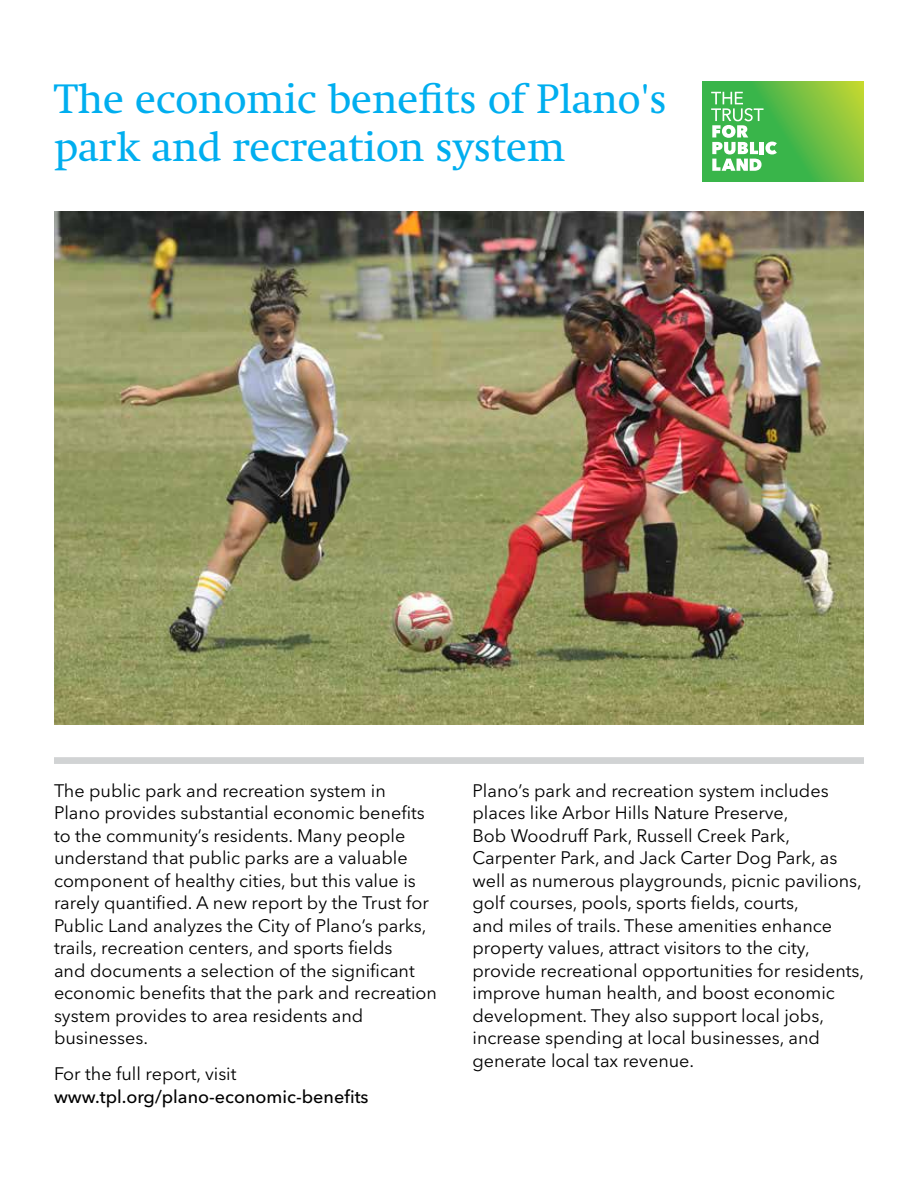
<style>
.page{position:relative;width:918px;height:1188px;background:#fff}
.page>*{position:absolute;margin:0;border:0;box-sizing:border-box;transform-origin:0 0}
.t1{font:42px/48px "Swift Neue LT Pro";color:#00aeef}
.t2{font:18px/22.5px "Avenir Next LT Pro";color:#000}
.t3{font:500 18px "Avenir Next LT Pro";color:#000}
</style>
<div class="page">
<img style="left:54px;top:211px;width:810px;height:513px">
<div style="left:54px;top:757px;width:810px;height:7px;background:#d1d3d4"></div>
<svg style="left:702px;top:81px;width:162px;height:100px;background:#67be43"></svg>
<svg style="left:711px;top:92px;width:66px;height:79px"></svg>
<h1 class="t1" style="left:54px;top:74px;width:614px">The economic benefits of Plano's park and recreation system</h1>
<p class="t2" style="left:54px;top:779px;width:385px">The public park and recreation system in<br>Plano provides substantial economic benefits to the community’s residents. Many people understand that public parks are a valuable component of healthy cities, but this value is rarely quantified. A new report by the Trust for Public Land analyzes the City of Plano’s parks, trails, recreation centers, and sports fields<br>and documents a selection of the significant economic benefits that the park and recreation system provides to area residents and businesses.</p>
<p class="t2" style="left:54px;top:1063px;width:184px">For the full report, visit</p>
<p class="t3" style="left:54px;top:1085px;width:316px">www.tpl.org/plano-economic-benefits</p>
<p class="t2" style="left:472px;top:779px;width:393px">Plano’s park and recreation system includes places like Arbor Hills Nature Preserve,<br>Bob Woodruff Park, Russell Creek Park, Carpenter Park, and Jack Carter Dog Park, as well as numerous playgrounds, picnic pavilions, golf courses, pools, sports fields, courts,<br>and miles of trails. These amenities enhance property values, attract visitors to the city, provide recreational opportunities for residents, improve human health, and boost economic development. They also support local jobs, increase spending at local businesses, and generate local tax revenue.</p>
</div>
